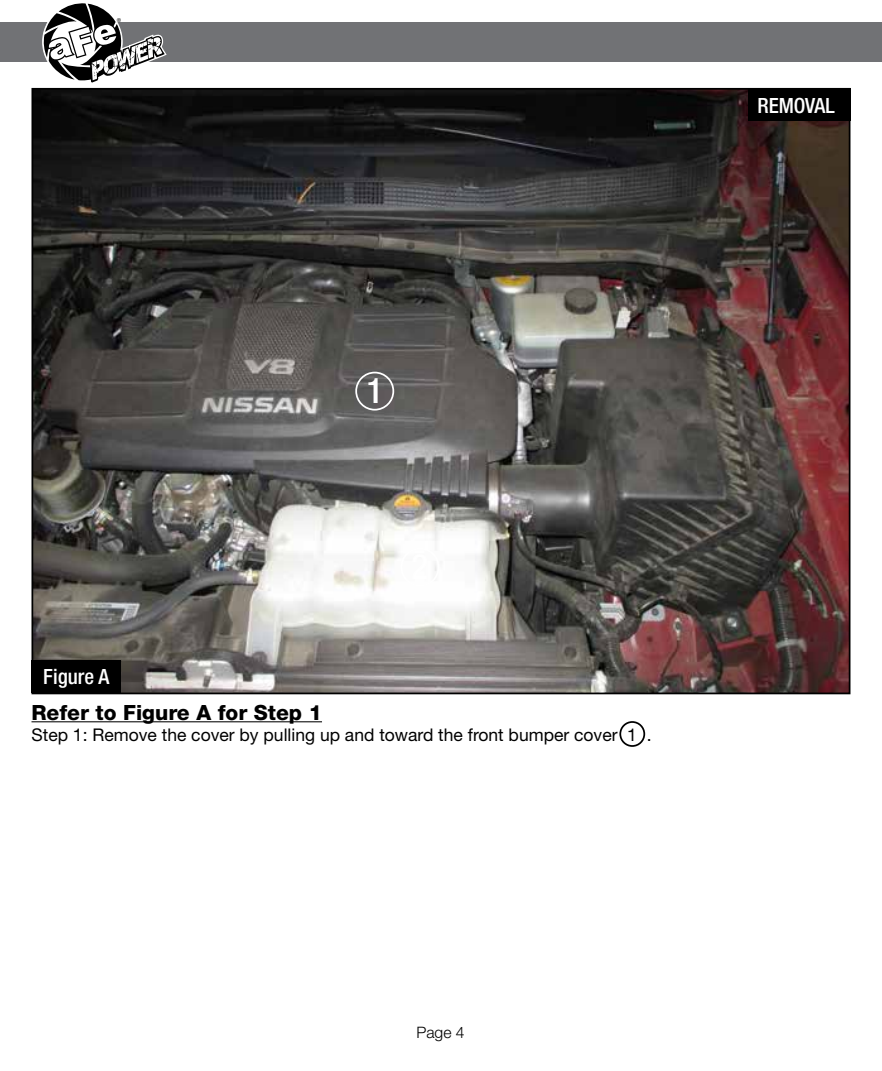
<style>
.page{position:relative;width:882px;height:1071px;background:#fff}
.page>*{position:absolute;margin:0;border:0;box-sizing:border-box;transform-origin:0 0}
.t1{font:500 condensed 35px "Helvetica Neue";color:#fff}
.t2{font:800 21px "Helvetica Neue";color:#000}
.t3{font:500 condensed 21px "Helvetica Neue";color:#fff}
.t4{font:17.5px "Helvetica Neue";color:#000}
.t5{font:300 15.75px "Helvetica Neue";color:#000}
.t6{font:8.75px "Myriad";color:#000}
</style>
<div class="page">
<img style="left:35px;top:91px;width:812px;height:600px">
<div style="left:0;top:23px;width:882px;height:39px;background:#717275"></div>
<svg style="left:43px;top:3px;width:124px;height:80px"></svg>
<hr style="left:32px;top:721px;width:290px;height:1px;background:#000">
<div style="left:748px;top:88px;width:102px;height:33px;background:#000"></div>
<div style="left:355px;top:372px;width:39px;height:39px;border:2px solid #fff;border-radius:50%"></div>
<div style="left:401px;top:548px;width:38px;height:39px;border:2px solid #fff;border-radius:50%"></div>
<div style="left:619px;top:721px;width:26px;height:26px;border:2px solid #000;border-radius:50%"></div>
<div style="left:32px;top:660px;width:89px;height:33px;background:#000"></div>
<p class="t6" style="left:117px;top:17px;width:6px">®</p>
<p class="t3" style="left:43px;top:664px;width:67px">Figure A</p>
<h1 class="t1" style="left:366px;top:370px;width:18px">1</h1>
<p class="t2" style="left:32px;top:700px;width:292px">Refer to Figure A for Step 1</p>
<p class="t4" style="left:32px;top:725px;width:622px">Step 1: Remove the cover by pulling up and toward the front bumper cover 1 .</p>
<p class="t3" style="left:757px;top:93px;width:79px">REMOVAL</p>
<p class="t5" style="left:416px;top:1023px;width:50px">Page 4</p>
</div>
